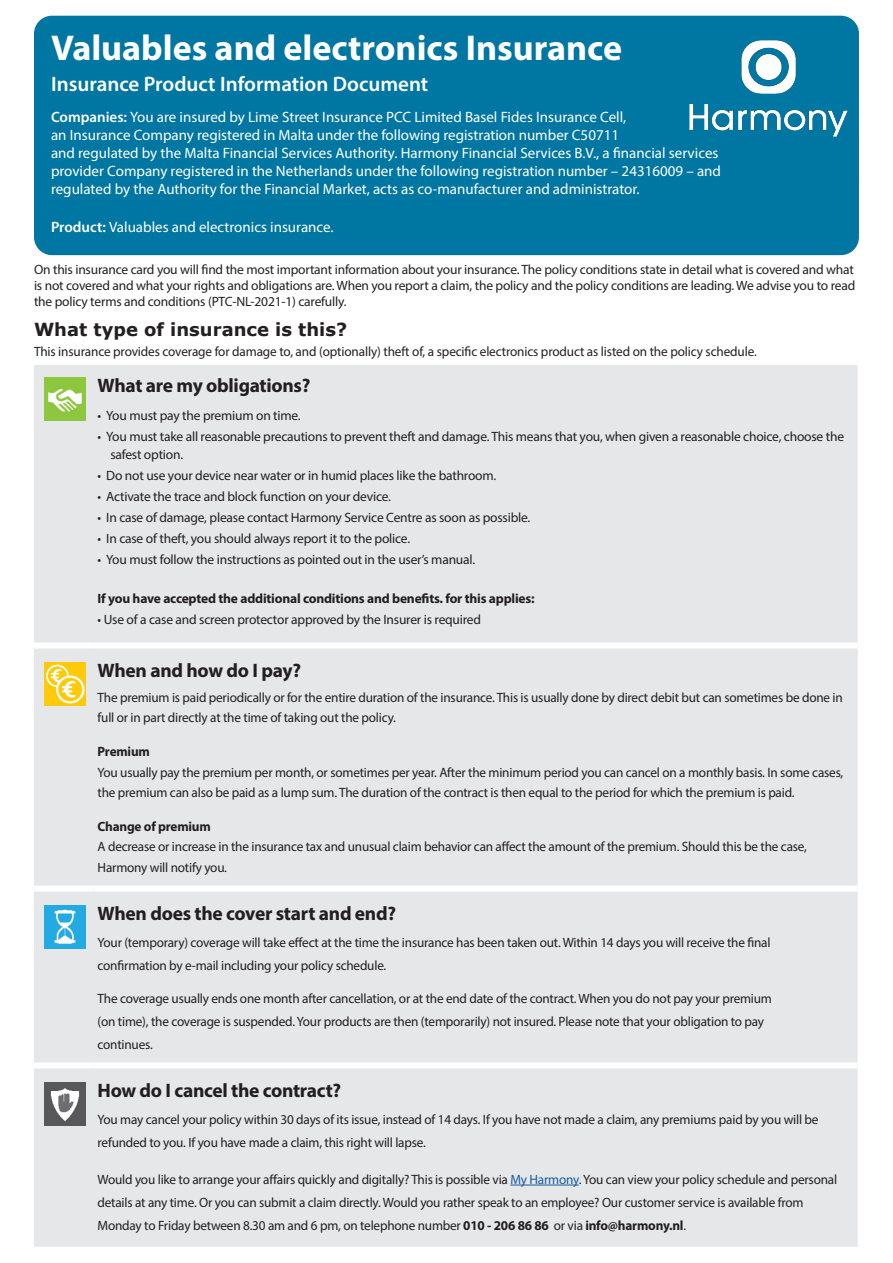
<style>
.page{position:relative;width:893px;height:1263px;background:#fff}
.page>*{position:absolute;margin:0;border:0;box-sizing:border-box;transform-origin:0 0}
.Form_title{font:700 36px "Myriad Pro";color:#fff}
.Form_sub_title{font:600 21px "Myriad Pro";color:#fff}
.Cover_subhead{font:700 19.5px "Myriad Pro";letter-spacing:-.015em;color:#231f20}
.t1{font:700 18px "Verdana";color:#231f20}
.Company_Product_head{font:15px/18px "Myriad Pro";color:#fff}
.Covered_bullets{font:13.5px "Myriad Pro";letter-spacing:-.015em;color:#231f20}
.Main_obligations_bul{font:13.5px/18.8px "Myriad Pro";letter-spacing:-.015em;color:#231f20}
.Cover_subhead-2{font:13.5px/16.2px "Myriad Pro";letter-spacing:-.015em;color:#231f20;text-align:justify}
.Form_intro{font:13.5px "Myriad Pro";letter-spacing:-.01em;color:#231f20}
.Main_obligations_bul-2{font:700 13.5px "Myriad Pro";letter-spacing:-.015em;color:#231f20}
.Covered_bullets-2{font:700 13.5px "Myriad Pro";letter-spacing:-.015em;color:#231f20}
.s1{font-weight:600}
.s2{color:#175d9e}
.s3{font-weight:700}
</style>
<div class="page">
<div style="left:34px;top:365px;width:824px;height:882px;background:#e6e7e9"></div>
<div style="left:93px;top:642px;width:765px;height:6px;background:#fff"></div>
<div style="left:93px;top:885px;width:765px;height:6px;background:#fff"></div>
<div style="left:93px;top:1062px;width:765px;height:6px;background:#fff"></div>
<div style="left:34px;top:642px;width:59px;height:6px;background:#fff"></div>
<div style="left:34px;top:885px;width:59px;height:6px;background:#fff"></div>
<div style="left:34px;top:1062px;width:59px;height:6px;background:#fff"></div>
<img style="left:45px;top:378px;width:41px;height:42px">
<img style="left:45px;top:662px;width:41px;height:43px">
<img style="left:45px;top:905px;width:41px;height:43px">
<img style="left:45px;top:1082px;width:41px;height:43px">
<hr style="left:510px;top:1185px;width:69px;height:1px;background:#175d9e">
<div style="left:34px;top:16px;width:825px;height:239px;background:#0076a3;border-radius:18px"></div>
<img style="left:663px;top:15px;width:196px;height:122px">
<p class="Form_title" style="left:51px;top:24px;width:572px">Valuables and electronics Insurance</p>
<p class="Form_sub_title" style="left:51px;top:71px;width:379px">Insurance Product Information Document</p>
<p class="Company_Product_head" style="left:51px;top:108px;width:672px"><span class="s1">Companies:</span> You are insured by Lime Street Insurance PCC Limited Basel Fides Insurance Cell,<br>an Insurance Company registered in Malta under the following registration number C50711<br>and regulated by the Malta Financial Services Authority. Harmony Financial Services B.V., a financial services provider Company registered in the Netherlands under the following registration number – 24316009 – and regulated by the Authority for the Financial Market, acts as co-manufacturer and administrator.</p>
<p class="Company_Product_head" style="left:51px;top:218px;width:284px"><span class="s1">Product:</span> Valuables and electronics insurance.</p>
<p class="Cover_subhead-2" style="left:34px;top:261px;width:823px">On this insurance card you will find the most important information about your insurance. The policy conditions state in detail what is covered and what is not covered and what your rights and obligations are. When you report a claim, the policy and the policy conditions are leading. We advise you to read the policy terms and conditions (PTC-NL-2021-1) carefully.</p>
<p class="t1" style="left:34px;top:318px;width:315px">What type of insurance is this?</p>
<p class="Form_intro" style="left:34px;top:343px;width:724px">This insurance provides coverage for damage to, and (optionally) theft of, a specific electronics product as listed on the policy schedule.</p>
<p class="Cover_subhead" style="left:98px;top:373px;width:214px">What are my obligations?</p>
<p class="Main_obligations_bul" style="left:98px;top:406px;width:205px">• You must pay the premium on time.</p>
<p class="Main_obligations_bul" style="left:110px;top:426px;width:735px;text-indent:-13px">• You must take all reasonable precautions to prevent theft and damage. This means that you, when given a reasonable choice, choose the safest option.</p>
<p class="Main_obligations_bul" style="left:98px;top:466px;width:400px">• Do not use your device near water or in humid places like the bathroom.</p>
<p class="Main_obligations_bul" style="left:98px;top:487px;width:295px">• Activate the trace and block function on your device.</p>
<p class="Main_obligations_bul" style="left:98px;top:508px;width:434px">• In case of damage, please contact Harmony Service Centre as soon as possible.</p>
<p class="Main_obligations_bul" style="left:98px;top:529px;width:314px">• In case of theft, you should always report it to the police.</p>
<p class="Main_obligations_bul" style="left:98px;top:550px;width:379px">• You must follow the instructions as pointed out in the user’s manual.</p>
<p class="Main_obligations_bul-2" style="left:98px;top:590px;width:439px">If you have accepted the additional conditions and benefits. for this applies:</p>
<p class="Main_obligations_bul" style="left:98px;top:610px;width:385px">• Use of a case and screen protector approved by the Insurer is required</p>
<p class="Cover_subhead" style="left:98px;top:658px;width:205px">When and how do I pay?</p>
<p class="Covered_bullets" style="left:98px;top:689px;width:747px">The premium is paid periodically or for the entire duration of the insurance. This is usually done by direct debit but can sometimes be done in</p>
<p class="Covered_bullets" style="left:98px;top:709px;width:300px">full or in part directly at the time of taking out the policy.</p>
<p class="Covered_bullets-2" style="left:98px;top:743px;width:54px">Premium</p>
<p class="Covered_bullets" style="left:98px;top:764px;width:747px">You usually pay the premium per month, or sometimes per year. After the minimum period you can cancel on a monthly basis. In some cases,</p>
<p class="Covered_bullets" style="left:98px;top:784px;width:698px">the premium can also be paid as a lump sum. The duration of the contract is then equal to the period for which the premium is paid.</p>
<p class="Covered_bullets-2" style="left:98px;top:817px;width:115px">Change of premium</p>
<p class="Covered_bullets" style="left:98px;top:838px;width:711px">A decrease or increase in the insurance tax and unusual claim behavior can affect the amount of the premium. Should this be the case,</p>
<p class="Covered_bullets" style="left:98px;top:859px;width:131px">Harmony will notify you.</p>
<p class="Cover_subhead" style="left:98px;top:901px;width:300px">When does the cover start and end?</p>
<p class="Covered_bullets" style="left:98px;top:935px;width:674px">Your (temporary) coverage will take effect at the time the insurance has been taken out. Within 14 days you will receive the final</p>
<p class="Covered_bullets" style="left:98px;top:958px;width:290px">confirmation by e-mail including your policy schedule.</p>
<p class="Covered_bullets" style="left:98px;top:990px;width:676px">The coverage usually ends one month after cancellation, or at the end date of the contract. When you do not pay your premium</p>
<p class="Covered_bullets" style="left:98px;top:1013px;width:668px">(on time), the coverage is suspended. Your products are then (temporarily) not insured. Please note that your obligation to pay</p>
<p class="Covered_bullets" style="left:98px;top:1036px;width:57px">continues.</p>
<p class="Cover_subhead" style="left:98px;top:1078px;width:245px">How do I cancel the contract?</p>
<p class="Covered_bullets" style="left:98px;top:1111px;width:722px">You may cancel your policy within 30 days of its issue, instead of 14 days. If you have not made a claim, any premiums paid by you will be</p>
<p class="Covered_bullets" style="left:98px;top:1134px;width:330px">refunded to you. If you have made a claim, this right will lapse.</p>
<p class="Covered_bullets" style="left:98px;top:1171px;width:741px">Would you like to arrange your affairs quickly and digitally? This is possible via <span class="s2">My Harmony</span>. You can view your policy schedule and personal</p>
<p class="Covered_bullets" style="left:98px;top:1194px;width:707px">details at any time. Or you can submit a claim directly. Would you rather speak to an employee? Our customer service is available from</p>
<p class="Covered_bullets" style="left:98px;top:1217px;width:590px">Monday to Friday between 8.30 am and 6 pm, on telephone number <span class="s3">010 - 206 86 86</span> or via <span class="s3">info@harmony.nl</span>.</p>
</div>
